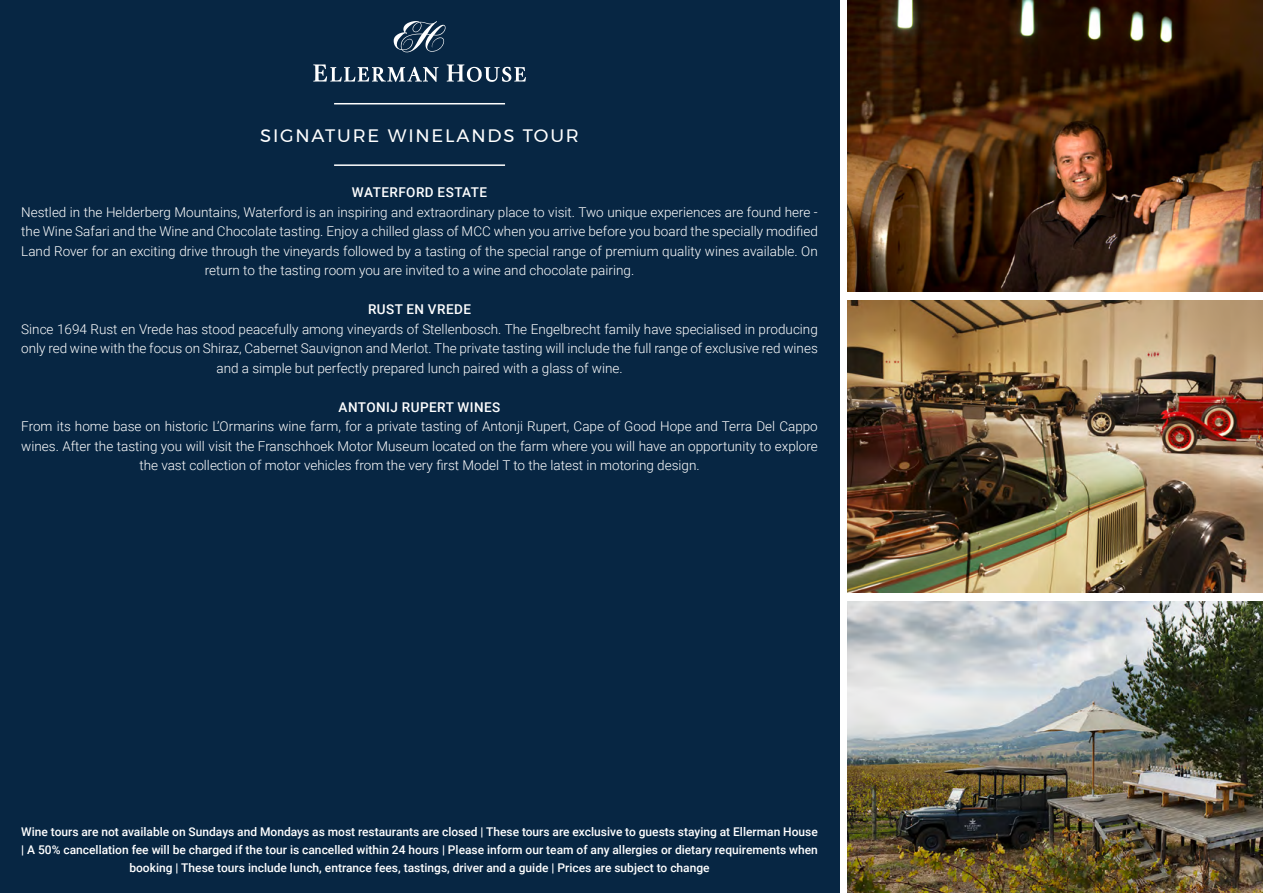
<style>
.page{position:relative;width:1263px;height:893px;background:#fff}
.page>*{position:absolute;margin:0;border:0;box-sizing:border-box;transform-origin:0 0}
.t1{font:18px "Montserrat";letter-spacing:.1em;color:#fff}
.t2{font:300 13.5px/19.5px "Roboto";color:#fff;text-align:center}
.t3{font:500 13.5px "Roboto";letter-spacing:.035em;color:#fff}
.t4{font:500 12px/18px "Roboto";color:#fff;text-align:center}
</style>
<div class="page">
<div style="left:0;top:0;width:839px;height:893px;background:#072643"></div>
<svg style="left:394px;top:21px;width:52px;height:31px"></svg>
<svg style="left:447px;top:64px;width:79px;height:18px"></svg>
<svg style="left:313px;top:64px;width:126px;height:18px"></svg>
<hr style="left:334px;top:103px;width:171px;height:1px;background:#fff">
<hr style="left:334px;top:164px;width:171px;height:2px;background:#fff">
<img style="left:848px;top:0;width:415px;height:292px">
<img style="left:848px;top:300px;width:415px;height:292px">
<img style="left:848px;top:601px;width:415px;height:292px">
<h1 class="t1" style="left:260px;top:122px;width:320px">SIGNATURE WINELANDS TOUR</h1>
<p class="t3" style="left:352px;top:183px;width:137px">WATERFORD ESTATE</p>
<p class="t2" style="left:21px;top:202px;width:798px">Nestled in the Helderberg Mountains, Waterford is an inspiring and extraordinary place to visit. Two unique experiences are found here - the Wine Safari and the Wine and Chocolate tasting. Enjoy a chilled glass of MCC when you arrive before you board the specially modified Land Rover for an exciting drive through the vineyards followed by a tasting of the special range of premium quality wines available. On return to the tasting room you are invited to a wine and chocolate pairing.</p>
<p class="t3" style="left:368px;top:300px;width:105px">RUST EN VREDE</p>
<p class="t2" style="left:21px;top:319px;width:798px">Since 1694 Rust en Vrede has stood peacefully among vineyards of Stellenbosch. The Engelbrecht family have specialised in producing only red wine with the focus on Shiraz, Cabernet Sauvignon and Merlot. The private tasting will include the full range of exclusive red wines and a simple but perfectly prepared lunch paired with a glass of wine.</p>
<p class="t3" style="left:339px;top:398px;width:163px">ANTONIJ RUPERT WINES</p>
<p class="t2" style="left:21px;top:416px;width:798px">From its home base on historic L’Ormarins wine farm, for a private tasting of Antonji Rupert, Cape of Good Hope and Terra Del Cappo wines. After the tasting you will visit the Franschhoek Motor Museum located on the farm where you will have an opportunity to explore the vast collection of motor vehicles from the very first Model T to the latest in motoring design.</p>
<p class="t4" style="left:21px;top:822px;width:798px">Wine tours are not available on Sundays and Mondays as most restaurants are closed | These tours are exclusive to guests staying at Ellerman House | A 50% cancellation fee will be charged if the tour is cancelled within 24 hours | Please inform our team of any allergies or dietary requirements when booking | These tours include lunch, entrance fees, tastings, driver and a guide | Prices are subject to change</p>
</div>
